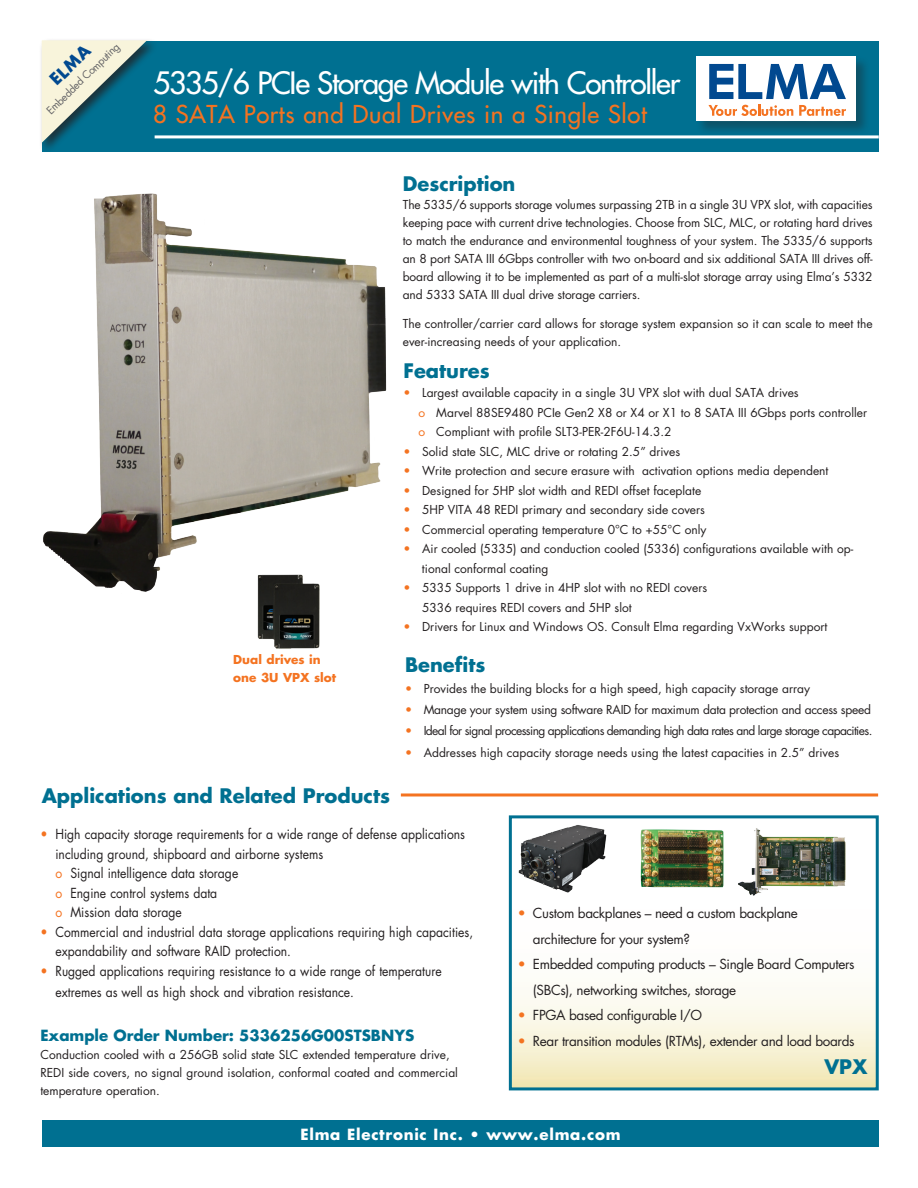
<style>
.page{position:relative;width:918px;height:1188px;background:#fff}
.page>*{position:absolute;margin:0;border:0;box-sizing:border-box;transform-origin:0 0}
.t1{font:500 30px "Futura Std";letter-spacing:-.04em;color:#fff}
.t2{font:500 24px "Futura Std";letter-spacing:.025em;color:#f47321}
.t3{font:700 19.5px "Futura Std";color:#007091}
.t4{font:700 16.5px "Futura Std";color:#014990}
.t5{font:700 15px "Futura Std";color:#007091}
.t6{font:700 15px "Futura Std";letter-spacing:.05em;color:#fff}
.t7{font:13.5px/19.5px "Futura Std";color:#231f20;scale:.9 1}
.t8{font:13.5px/25.5px "Futura Std";letter-spacing:-.025em;color:#231f20}
.t9{font:12px/18px "Futura Std";color:#231f20}
.t10{font:12px "Futura Std";letter-spacing:-.05em;color:#231f20}
.t11{font:12px "Futura Std";letter-spacing:-.02em;color:#231f20}
.t12{font:700 12px/18px "Futura Std";color:#f47321}
.t13{font:10.5px "Futura Std";color:#636366}
.s1{color:#f47321}
</style>
<div class="page">
<div style="left:42px;top:1120px;width:837px;height:28px;background:#007091"></div>
<div style="left:42px;top:41px;width:837px;height:110px;background:#007091"></div>
<hr style="left:155px;top:135px;width:724px;height:3px;background:#fff">
<div style="left:696px;top:56px;width:175px;height:79px;background:#231f20;opacity:.37"></div>
<div style="left:697px;top:57px;width:159px;height:64px;background:#fff"></div>
<svg style="left:708px;top:64px;width:138px;height:52px"></svg>
<div style="left:39px;top:37px;width:119px;height:117px;background:#231f20;opacity:.75"></div>
<svg style="left:42px;top:40px;width:105px;height:103px"></svg>
<hr style="left:401px;top:793px;width:477px;height:3px;background:#f47321">
<svg style="left:513px;top:887px;width:362px;height:199px"></svg>
<div style="left:509px;top:815px;width:370px;height:275px;border:3px solid #007091"></div>
<img style="left:640px;top:829px;width:84px;height:58px">
<img style="left:737px;top:828px;width:110px;height:69px">
<img style="left:518px;top:825px;width:90px;height:69px">
<img style="left:257px;top:594px;width:63px;height:54px">
<img style="left:43px;top:193px;width:344px;height:401px">
<h3 class="t4" style="left:45px;top:74px;width:50px;rotate:-44deg">ELMA</h3>
<p class="t13" style="left:44px;top:107px;width:98px;rotate:-44deg">Embedded Computing</p>
<h1 class="t1" style="left:153px;top:64px;width:529px">5335/6 PCIe Storage Module with Controller</h1>
<h2 class="t2" style="left:153px;top:99px;width:495px">8 SATA Ports and Dual Drives in a Single Slot</h2>
<h3 class="t3" style="left:403px;top:171px;width:114px">Description</h3>
<p class="t9" style="left:403px;top:196px;width:471px;text-align:justify">The 5335/6 supports storage volumes surpassing 2TB in a single 3U VPX slot, with capacities keeping pace with current drive technologies. Choose from SLC, MLC, or rotating hard drives to match the endurance and environmental toughness of your system. The 5335/6 supports an 8 port SATA III 6Gbps controller with two on-board and six additional SATA III drives off&shy;board allowing it to be implemented as part of a multi-slot storage array using Elma’s 5332 and 5333 SATA III dual drive storage carriers.</p>
<p class="t9" style="left:403px;top:314px;width:471px">The controller/carrier card allows for storage system expansion so it can scale to meet the ever-increasing needs of your application.</p>
<p class="t12" style="left:233px;top:651px;width:104px">Dual drives in one 3U VPX slot</p>
<h3 class="t3" style="left:404px;top:358px;width:88px">Features</h3>
<p class="t9" style="left:418px;top:383px;width:450px;line-height:19.5px;text-indent:-15px"><span class="s1">•</span> Largest available capacity in a single 3U VPX slot with dual SATA drives<br><span class="s1">o</span> Marvel 88SE9480 PCIe Gen2 X8 or X4 or X1 to 8 SATA III 6Gbps ports controller <span class="s1">o</span> Compliant with profile SLT3-PER-2F6U-14.3.2</p>
<p class="t9" style="left:404px;top:443px;width:278px"><span class="s1">•</span> Solid state SLC, MLC drive or rotating 2.5” drives</p>
<p class="t9" style="left:404px;top:462px;width:427px"><span class="s1">•</span> Write protection and secure erasure with activation options media dependent</p>
<p class="t9" style="left:404px;top:482px;width:299px"><span class="s1">•</span> Designed for 5HP slot width and REDI offset faceplate</p>
<p class="t9" style="left:404px;top:501px;width:303px"><span class="s1">•</span> 5HP VITA 48 REDI primary and secondary side covers</p>
<p class="t9" style="left:404px;top:521px;width:305px"><span class="s1">•</span> Commercial operating temperature 0°C to +55°C only</p>
<p class="t9" style="left:422px;top:539px;width:433px;line-height:19.5px;text-indent:-18px"><span class="s1">•</span> Air cooled (5335) and conduction cooled (5336) configurations available with op&shy;tional conformal coating</p>
<p class="t9" style="left:422px;top:578px;width:287px;line-height:19.5px;text-indent:-19px"><span class="s1">•</span> 5335 Supports 1 drive in 4HP slot with no REDI covers<br>5336 requires REDI covers and 5HP slot</p>
<p class="t9" style="left:404px;top:618px;width:425px"><span class="s1">•</span> Drivers for Linux and Windows OS. Consult Elma regarding VxWorks support</p>
<h3 class="t3" style="left:405px;top:651px;width:82px">Benefits</h3>
<p class="t9" style="left:405px;top:679px;width:406px"><span class="s1">•</span> Provides the building blocks for a high speed, high capacity storage array</p>
<p class="t11" style="left:405px;top:702px;width:468px"><span class="s1">•</span> Manage your system using software RAID for maximum data protection and access speed</p>
<p class="t10" style="left:405px;top:723px;width:469px"><span class="s1">•</span> Ideal for signal processing applications demanding high data rates and large storage capacities.</p>
<p class="t9" style="left:405px;top:744px;width:436px"><span class="s1">•</span> Addresses high capacity storage needs using the latest capacities in 2.5” drives</p>
<h3 class="t3" style="left:42px;top:782px;width:350px">Applications and Related Products</h3>
<p class="t7" style="left:55px;top:825px;width:457px;text-indent:-15px"><span class="s1">•</span> High capacity storage requirements for a wide range of defense applications including ground, shipboard and airborne systems<br><span class="s1">o</span> Signal intelligence data storage<br><span class="s1">o</span> Engine control systems data<br><span class="s1">o</span> Mission data storage</p>
<p class="t7" style="left:55px;top:922px;width:466px;text-indent:-15px"><span class="s1">•</span> Commercial and industrial data storage applications requiring high capacities, expandability and software RAID protection.</p>
<p class="t7" style="left:55px;top:960px;width:431px;line-height:21px;text-indent:-15px"><span class="s1">•</span> Rugged applications requiring resistance to a wide range of temperature extremes as well as high shock and vibration resistance.</p>
<p class="t5" style="left:40px;top:1025px;width:375px">Example Order Number: 5336256G00STSBNYS</p>
<p class="t9" style="left:40px;top:1046px;width:419px">Conduction cooled with a 256GB solid state SLC extended temperature drive,<br>REDI side covers, no signal ground isolation, conformal coated and commercial temperature operation.</p>
<p class="t8" style="left:533px;top:901px;width:266px;text-indent:-15px"><span class="s1">•</span> Custom backplanes – need a custom backplane architecture for your system?</p>
<p class="t8" style="left:533px;top:952px;width:323px;text-indent:-15px"><span class="s1">•</span> Embedded computing products – Single Board Computers (SBCs), networking switches, storage</p>
<p class="t8" style="left:518px;top:1003px;width:186px"><span class="s1">•</span> FPGA based configurable I/O</p>
<p class="t8" style="left:518px;top:1028px;width:338px"><span class="s1">•</span> Rear transition modules (RTMs), extender and load boards</p>
<h3 class="t3" style="left:824px;top:1054px;width:45px">VPX</h3>
<p class="t6" style="left:300px;top:1125px;width:322px">Elma Electronic Inc. • www.elma.com</p>
</div>
